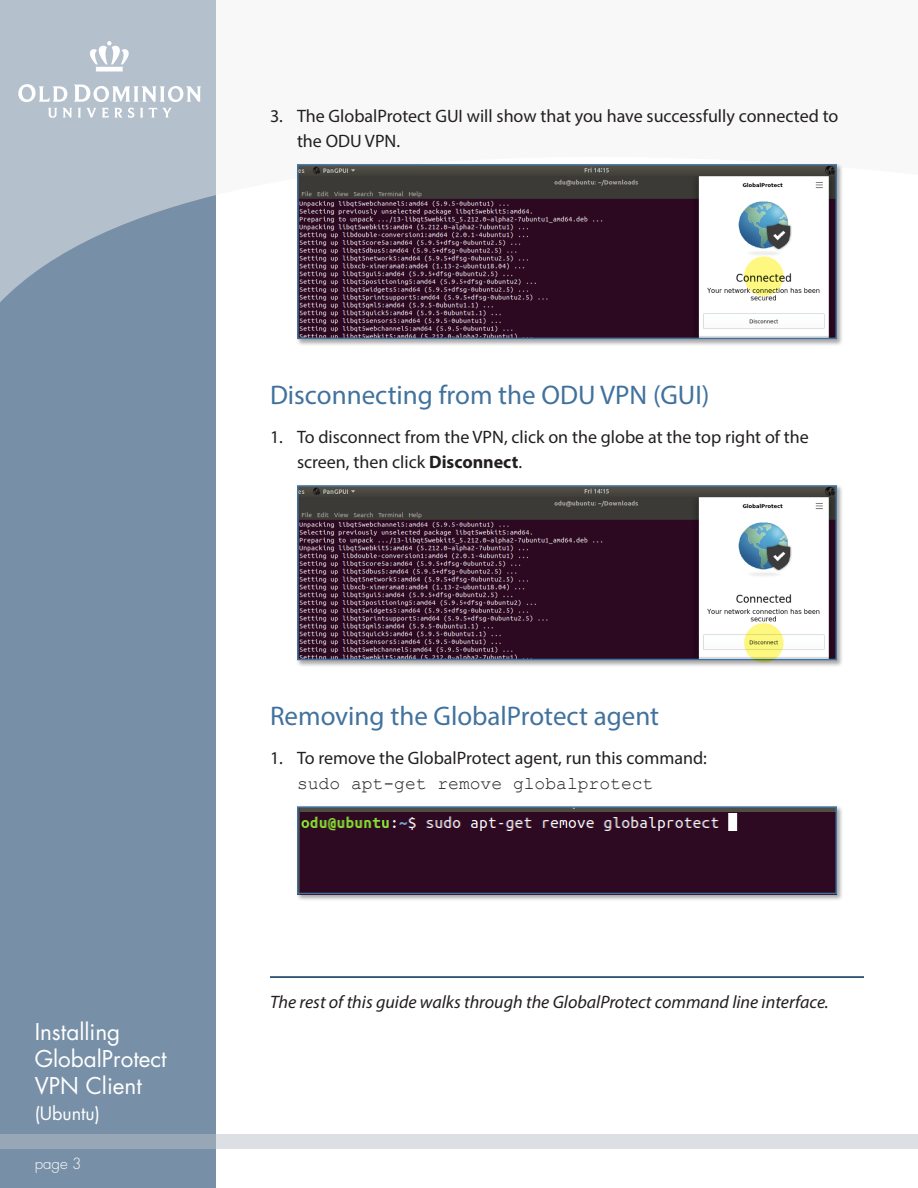
<style>
.page{position:relative;width:918px;height:1188px;background:#fff}
.page>*{position:absolute;margin:0;border:0;box-sizing:border-box;transform-origin:0 0}
.heading{font:27px "Myriad Pro";color:#41729e}
.t1{font:22.5px/26.7px "Futura Std";color:#fff}
.body_copy{font:18px/25.5px "Myriad Pro";color:#231f20}
.body_copy-2{font:italic 18px "Myriad Pro";color:#231f20}
.t2{font:18px "Futura Std";color:#fff}
.t3{font:300 15px "Futura Std";color:#fff}
.s1{font-weight:700}
.s2{font-family:"Courier New"}
</style>
<div class="page">
<div style="left:0;top:0;width:216px;height:1188px;background:#7890a7"></div>
<svg style="left:0;top:0;width:216px;height:302px;fill:#b5c0cd"></svg>
<svg style="left:0;top:1134px;width:918px;height:14px;fill:#dcdfe3"></svg>
<svg style="left:88px;top:41px;width:42px;height:31px"></svg>
<svg style="left:18px;top:84px;width:49px;height:18px"></svg>
<svg style="left:73px;top:85px;width:128px;height:17px"></svg>
<svg style="left:48px;top:108px;width:24px;height:10px"></svg>
<svg style="left:78px;top:108px;width:56px;height:10px"></svg>
<svg style="left:140px;top:108px;width:3px;height:10px"></svg>
<svg style="left:149px;top:108px;width:23px;height:10px"></svg>
<div style="left:296px;top:163px;width:547px;height:183px;background:#231f20;opacity:.4"></div>
<img style="left:300px;top:167px;width:534px;height:169px">
<div style="left:297px;top:164px;width:540px;height:175px;border:2px solid #41729e"></div>
<div style="left:296px;top:484px;width:547px;height:183px;background:#231f20;opacity:.4"></div>
<img style="left:300px;top:488px;width:534px;height:169px">
<div style="left:297px;top:485px;width:540px;height:175px;border:2px solid #41729e"></div>
<div style="left:296px;top:806px;width:547px;height:95px;background:#231f20;opacity:.4"></div>
<img style="left:300px;top:809px;width:534px;height:82px">
<div style="left:297px;top:806px;width:540px;height:88px;border:2px solid #41729e"></div>
<svg style="left:744px;top:257px;width:40px;height:39px"></svg>
<svg style="left:744px;top:623px;width:40px;height:40px"></svg>
<hr style="left:270px;top:976px;width:594px;height:2px;background:#003056">
<p class="t1" style="left:35px;top:1019px;width:133px">Installing<br>GlobalProtect<br>VPN Client</p>
<p class="t2" style="left:35px;top:1102px;width:67px">(Ubuntu)</p>
<p class="t3" style="left:35px;top:1155px;width:48px">page 3</p>
<p class="body_copy" style="left:297px;top:102px;width:543px;text-indent:-27px">3. The GlobalProtect GUI will show that you have successfully connected to the ODU VPN.</p>
<p class="heading" style="left:270px;top:378px;width:441px">Disconnecting from the ODU VPN (GUI)</p>
<p class="body_copy" style="left:297px;top:424px;width:513px;text-indent:-27px">1. To disconnect from the VPN, click on the globe at the top right of the screen, then click <span class="s1">Disconnect</span>.</p>
<p class="heading" style="left:270px;top:699px;width:391px">Removing the GlobalProtect agent</p>
<p class="body_copy" style="left:297px;top:745px;width:411px;text-indent:-27px">1. To remove the GlobalProtect agent, run this command: <span class="s2">sudo apt-get remove globalprotect</span></p>
<p class="body_copy-2" style="left:270px;top:991px;width:560px">The rest of this guide walks through the GlobalProtect command line interface.</p>
</div>
